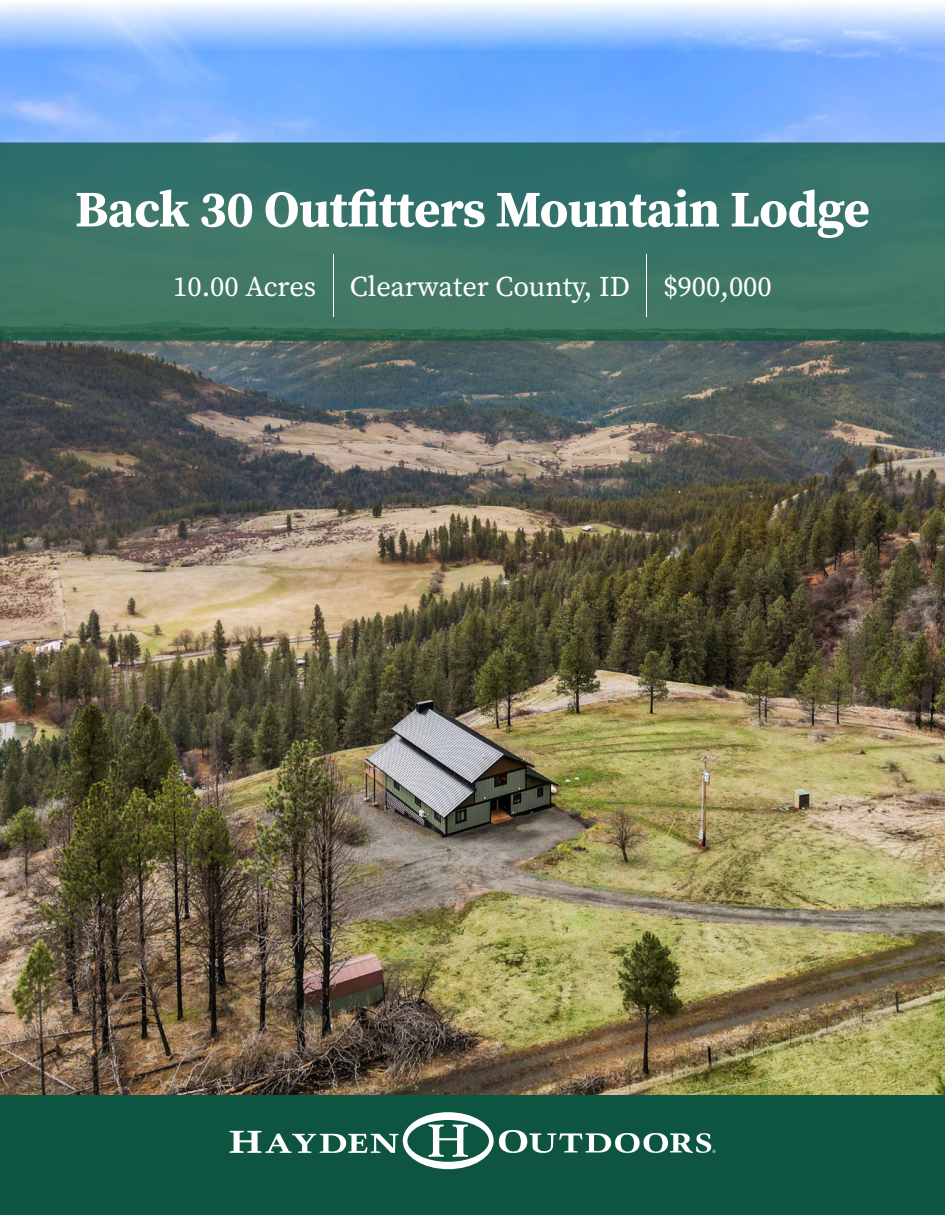
<style>
.page{position:relative;width:945px;height:1215px;background:#fff}
.page>*{position:absolute;margin:0;border:0;box-sizing:border-box;transform-origin:0 0}
.cover_details{font:100 67.5px "Lato";color:#fff}
.Cover_Property_Header{font:700 51px "Source Serif Pro";letter-spacing:-.01em;color:#fff}
.cover_details-2{font:28.5px "Source Serif Pro";color:#fff}
</style>
<div class="page">
<img style="left:0;top:3px;width:945px;height:1093px">
<svg style="left:0;top:143px;width:945px;height:198px;background:#387265"></svg>
<div style="left:0;top:1096px;width:945px;height:119px;background:#0d5540"></div>
<svg style="left:230px;top:1112px;width:486px;height:57px"></svg>
<p class="Cover_Property_Header" style="left:75px;top:174px;width:796px">Back 30 Outfitters Mountain Lodge</p>
<p class="cover_details-2" style="left:173px;top:267px;width:145px">10.00 Acres</p>
<p class="cover_details" style="left:323px;top:246px;width:22px">|</p>
<p class="cover_details" style="left:637px;top:246px;width:22px">|</p>
<p class="cover_details-2" style="left:663px;top:267px;width:110px">$900,000</p>
<p class="cover_details-2" style="left:350px;top:267px;width:282px">Clearwater County, ID</p>
</div>
